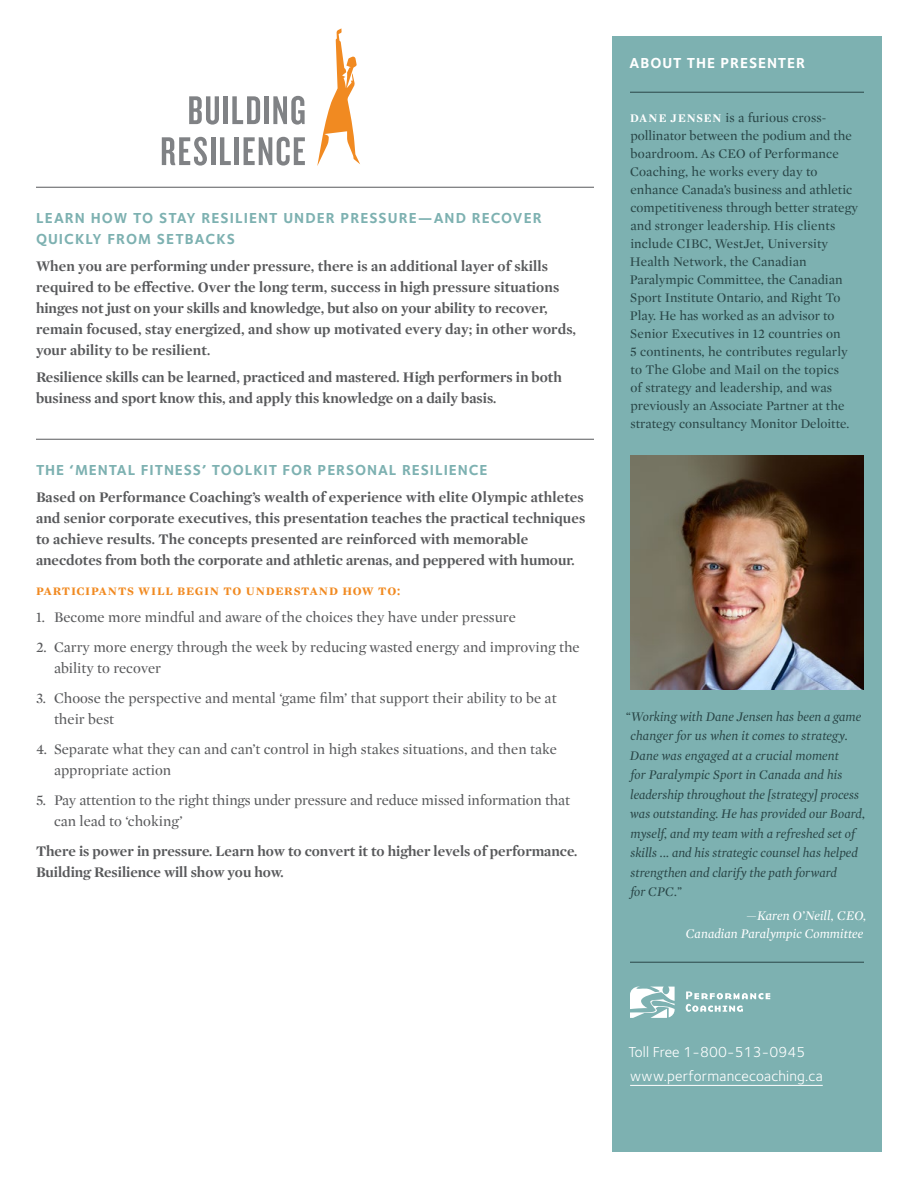
<style>
.page{position:relative;width:918px;height:1188px;background:#fff}
.page>*{position:absolute;margin:0;border:0;box-sizing:border-box;transform-origin:0 0}
.t1{font:700 15px/21px "Mercury Display";color:#58595b}
.t2{font:15px/21px "Mercury Display";color:#58595b}
.t3{font:700 15px/21px "Foundry Sterling";letter-spacing:.065em;color:#7db1b1}
.t4{font:15px/24px "Foundry Sterling";letter-spacing:.01em;color:#fff}
.t5{font:15px "Mercury Display Bold SC";letter-spacing:.045em;color:#f18a21}
.t6{font:700 15px "Foundry Sterling";letter-spacing:.06em;color:#fff}
.t7{font:13.5px/18px "Mercury Display";color:#294647}
.t8{font:italic 13.5px/19.5px "Mercury Display";letter-spacing:.005em;color:#294647}
.t9{font:italic 13.5px/18px "Mercury Display";letter-spacing:.01em;color:#fff;text-align:right}
.s1{font-weight:700;font-size:12px;color:#fff}
</style>
<div class="page">
<div style="left:612px;top:36px;width:270px;height:1116px;background:#7db1b1"></div>
<hr style="left:630px;top:92px;width:234px;height:1px;background:#294647">
<hr style="left:630px;top:962px;width:234px;height:1px;background:#294647">
<hr style="left:630px;top:1085px;width:193px;height:1px;background:#fff">
<img style="left:630px;top:455px;width:234px;height:234px">
<svg style="left:686px;top:991px;width:84px;height:21px"></svg>
<svg style="left:630px;top:987px;width:45px;height:31px"></svg>
<hr style="left:36px;top:187px;width:558px;height:1px;background:#58595b">
<hr style="left:36px;top:439px;width:558px;height:1px;background:#58595b">
<svg style="left:317px;top:28px;width:43px;height:138px"></svg>
<svg style="left:189px;top:96px;width:30px;height:29px"></svg>
<div style="left:223px;top:96px;width:5px;height:28px;background:#808285"></div>
<svg style="left:232px;top:96px;width:28px;height:28px"></svg>
<div style="left:264px;top:96px;width:5px;height:28px;background:#808285"></div>
<svg style="left:273px;top:96px;width:32px;height:29px"></svg>
<svg style="left:162px;top:137px;width:45px;height:29px"></svg>
<hr style="left:211px;top:137px;width:4px;height:28px;background:#808285">
<svg style="left:220px;top:137px;width:11px;height:28px"></svg>
<hr style="left:235px;top:137px;width:4px;height:28px;background:#808285">
<svg style="left:244px;top:137px;width:61px;height:29px"></svg>
<p class="t3" style="left:36px;top:209px;width:507px">LEARN HOW TO STAY RESILIENT UNDER PRESSURE—AND RECOVER<br>QUICKLY FROM SETBACKS</p>
<p class="t1" style="left:36px;top:255px;width:542px">When you are performing under pressure, there is an additional layer of skills required to be effective. Over the long term, success in high pressure situations hinges not just on your skills and knowledge, but also on your ability to recover, remain focused, stay energized, and show up motivated every day; in other words, your ability to be resilient.</p>
<p class="t1" style="left:36px;top:366px;width:527px">Resilience skills can be learned, practiced and mastered. High performers in both business and sport know this, and apply this knowledge on a daily basis.</p>
<p class="t3" style="left:36px;top:461px;width:453px">THE ‘MENTAL FITNESS’ TOOLKIT FOR PERSONAL RESILIENCE</p>
<p class="t1" style="left:36px;top:486px;width:551px">Based on Performance Coaching’s wealth of experience with elite Olympic athletes and senior corporate executives, this presentation teaches the practical techniques to achieve results. The concepts presented are reinforced with memorable anecdotes from both the corporate and athletic arenas, and peppered with humour.</p>
<p class="t5" style="left:36px;top:581px;width:366px">participants will begin to understand how to:</p>
<p class="t2" style="left:36px;top:606px;width:481px">1. Become more mindful and aware of the choices they have under pressure</p>
<p class="t2" style="left:54px;top:636px;width:527px;text-indent:-18px">2. Carry more energy through the week by reducing wasted energy and improving the ability to recover</p>
<p class="t2" style="left:54px;top:687px;width:504px;text-indent:-18px">3. Choose the perspective and mental ‘game film’ that support their ability to be at their best</p>
<p class="t2" style="left:54px;top:738px;width:504px;text-indent:-18px">4. Separate what they can and can’t control in high stakes situations, and then take appropriate action</p>
<p class="t2" style="left:54px;top:789px;width:518px;text-indent:-18px">5. Pay attention to the right things under pressure and reduce missed information that can lead to ‘choking’</p>
<p class="t1" style="left:36px;top:840px;width:543px">There is power in pressure. Learn how to convert it to higher levels of performance.<br>Building Resilience will show you how.</p>
<p class="t6" style="left:630px;top:54px;width:177px">ABOUT THE PRESENTER</p>
<p class="t7" style="left:630px;top:108px;width:230px"><span class="s1">DANE JENSEN</span> is a furious cross&shy;pollinator between the podium and the boardroom. As CEO of Performance Coaching, he works every day to enhance Canada’s business and athletic competitiveness through better strategy and stronger leadership. His clients include CIBC, WestJet, University Health Network, the Canadian Paralympic Committee, the Canadian Sport Institute Ontario, and Right To Play. He has worked as an advisor to Senior Executives in 12 countries on<br>5 continents, he contributes regularly to The Globe and Mail on the topics<br>of strategy and leadership, and was previously an Associate Partner at the strategy consultancy Monitor Deloitte.</p>
<p class="t8" style="left:626px;top:706px;width:241px">“Working with Dane Jensen has been a game changer for us when it comes to strategy.<br>Dane was engaged at a crucial moment<br>for Paralympic Sport in Canada and his leadership throughout the [strategy] process was outstanding. He has provided our Board, myself, and my team with a refreshed set of skills ... and his strategic counsel has helped strengthen and clarify the path forward<br>for CPC.”</p>
<p class="t9" style="left:686px;top:906px;width:182px">—Karen O’Neill, CEO,<br>Canadian Paralympic Committee</p>
<p class="t4" style="left:628px;top:1040px;width:196px">Toll Free 1-800-513-0945 www.performancecoaching.ca</p>
</div>
